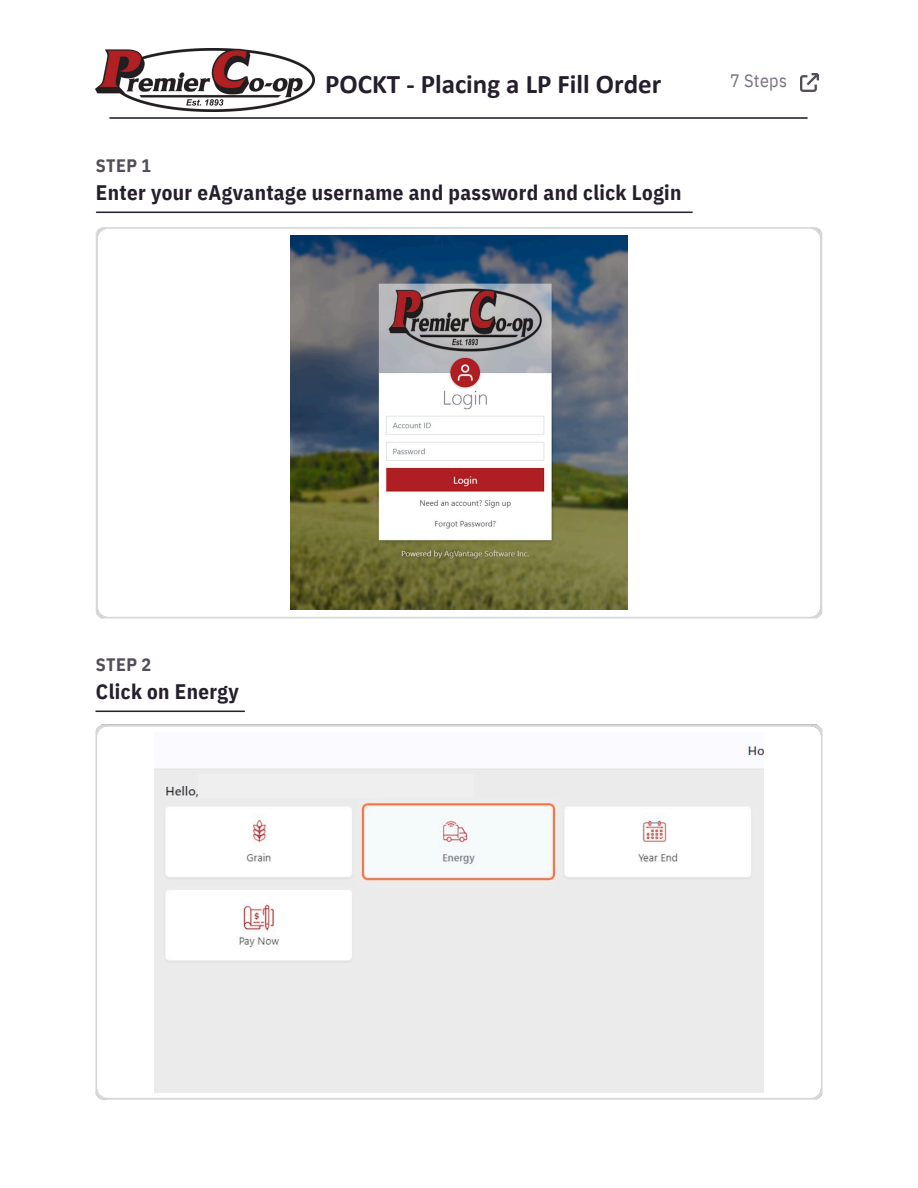
<style>
.page{position:relative;width:918px;height:1188px;background:#fff}
.page>*{position:absolute;margin:0;border:0;box-sizing:border-box;transform-origin:0 0}
.t1{font:700 27px "Calibri";color:#251f2d}
.t2{font:700 21px "IBM Plex Sans Cond";letter-spacing:.02em;color:#251f2d}
.t3{font:700 18px "IBM Plex Sans Cond";letter-spacing:.02em;color:#524d59}
.t4{font:18px "IBM Plex Sans Cond";letter-spacing:.02em;color:#796f82}
</style>
<div class="page">
<img style="left:95px;top:49px;width:220px;height:63px">
<img style="left:109px;top:117px;width:699px;height:1px">
<img style="left:801px;top:73px;width:18px;height:18px">
<img style="left:95px;top:211px;width:728px;height:408px">
<img style="left:291px;top:235px;width:336px;height:375px">
<img style="left:95px;top:710px;width:728px;height:390px">
<img style="left:155px;top:732px;width:608px;height:360px">
<div style="left:198px;top:774px;width:275px;height:24px;background:#efefef"></div>
<h2 class="t1" style="left:325px;top:73px;width:338px">POCKT - Placing a LP Fill Order</h2>
<p class="t3" style="left:96px;top:153px;width:57px">STEP 1</p>
<p class="t2" style="left:96px;top:178px;width:587px">Enter your eAgvantage username and password and click Login</p>
<p class="t4" style="left:730px;top:68px;width:58px">7 Steps</p>
<h2 class="t3" style="left:96px;top:653px;width:57px">STEP 2</h2>
<h2 class="t2" style="left:96px;top:678px;width:144px">Click on Energy</h2>
</div>
